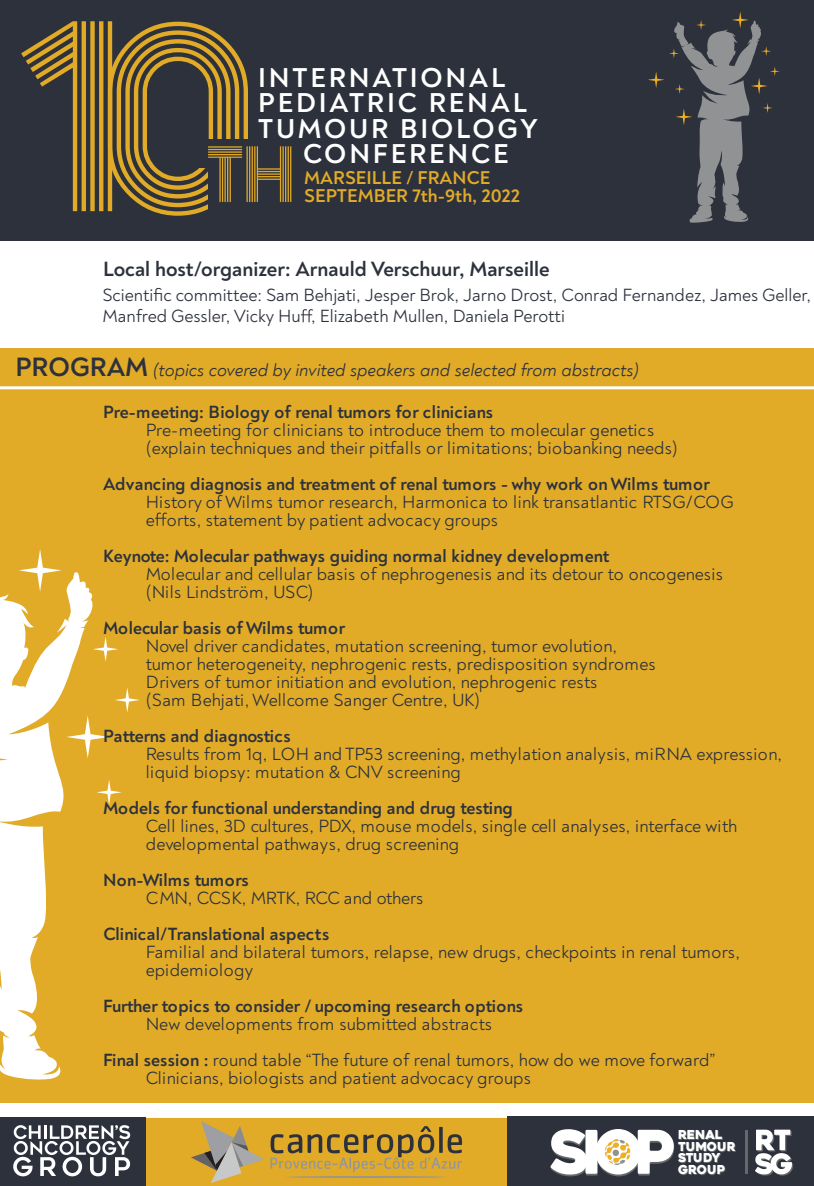
<style>
.page{position:relative;width:814px;height:1186px;background:#fff}
.page>*{position:absolute;margin:0;border:0;box-sizing:border-box;transform-origin:0 0}
.t1{font:700 27.75px "Noah";letter-spacing:.1em;color:#fff}
.t2{font:700 21px "Noah";color:#2c313c}
.t3{font:700 18.9px/18.5px "Noah";color:#e1ab28}
.t4{font:18px/18px "Noah";color:#2c313c}
.t5{font:700 18px "Noah";letter-spacing:.01em;color:#2c313c}
.t6{font:italic 18px "Noah";color:#2c313c}
.t7{font:18px "Noah";letter-spacing:.02em;color:#2c313c}
.t8{font:18px "Noah";letter-spacing:-.03em;color:#2c313c}
.t9{font:12.3px/11.6px "Heavitas";color:#fff}
.s1{font-weight:700;font-style:normal;font-size:27px}
.s2{font-weight:700}
</style>
<div class="page">
<div style="left:146px;top:1118px;width:361px;height:67px;background:#e1ab28"></div>
<div style="left:145px;top:1117px;width:363px;height:68px;border:1px solid #e1ab28"></div>
<div style="left:0;top:348px;width:814px;height:754px;background:#e1ab28"></div>
<div style="left:0;top:0;width:814px;height:240px;background:#2c313c"></div>
<svg style="left:21px;top:21px;width:270px;height:195px"></svg>
<svg style="left:648px;top:12px;width:132px;height:211px"></svg>
<svg style="left:0;top:572px;width:93px;height:508px"></svg>
<svg style="left:66px;top:715px;width:43px;height:43px"></svg>
<svg style="left:93px;top:637px;width:25px;height:24px"></svg>
<svg style="left:19px;top:549px;width:42px;height:42px"></svg>
<svg style="left:97px;top:780px;width:25px;height:24px"></svg>
<svg style="left:115px;top:687px;width:25px;height:25px"></svg>
<div style="left:507px;top:1116px;width:306px;height:69px;background:#2c313c"></div>
<div style="left:0;top:1116px;width:145px;height:69px;background:#2c313c"></div>
<svg style="left:755px;top:1129px;width:38px;height:46px"></svg>
<hr style="left:745px;top:1130px;width:2px;height:44px;background:#656969">
<svg style="left:13px;top:1125px;width:117px;height:51px"></svg>
<svg style="left:550px;top:1129px;width:124px;height:47px"></svg>
<svg style="left:301px;top:309px;width:12px;height:13px"></svg>
<hr style="left:0;top:386px;width:814px;height:3px;background:#fff">
<svg style="left:155px;top:512px;width:12px;height:13px"></svg>
<svg style="left:191px;top:1121px;width:73px;height:61px"></svg>
<hr style="left:286px;top:1175px;width:160px;height:2px;background:#939598;border-radius:50%">
<svg style="left:270px;top:1126px;width:192px;height:45px"></svg>
<h1 class="t1" style="left:258px;top:60px;width:249px">INTERNATIONAL</h1>
<h1 class="t1" style="left:258px;top:86px;width:270px">PEDIATRIC RENAL</h1>
<h1 class="t1" style="left:258px;top:111px;width:281px">TUMOUR BIOLOGY</h1>
<h1 class="t1" style="left:303px;top:136px;width:207px">CONFERENCE</h1>
<p class="t3" style="left:304px;top:168px;width:217px">MARSEILLE / FRANCE<br>SEPTEMBER 7th-9th, 2022</p>
<p class="t2" style="left:103px;top:255px;width:448px">Local host/organizer: Arnauld Verschuur, Marseille</p>
<p class="t4" style="left:102px;top:284px;width:710px;line-height:21.6px">Scientific committee: Sam Behjati, Jesper Brok, Jarno Drost, Conrad Fernandez, James Geller,<br>Manfred Gessler, Vicky Hu , Elizabeth Mullen, Daniela Perotti</p>
<p class="t6" style="left:16px;top:359px;width:625px"><span class="s1">PROGRAM</span> (topics covered by invited speakers and selected from abstracts)</p>
<p class="t5" style="left:103px;top:400px;width:391px">Pre-meeting: Biology of renal tumors for clinicians</p>
<p class="t4" style="left:146px;top:420px;width:533px">Pre-meeting for clinicians to introduce them to molecular genetics (explain techniques and their pitfalls or limitations; biobanking needs)</p>
<p class="t5" style="left:103px;top:472px;width:608px">Advancing diagnosis and treatment of renal tumors - why work onWilms tumor</p>
<p class="t4" style="left:146px;top:492px;width:589px">History of Wilms tumor research, Harmonica to link transatlantic RTSG/COG e orts, statement by patient advocacy groups</p>
<p class="t5" style="left:103px;top:544px;width:508px">Keynote: Molecular pathways guiding normal kidney development</p>
<p class="t4" style="left:146px;top:564px;width:579px">Molecular and cellular basis of nephrogenesis and its detour to oncogenesis (Nils Lindström, USC)</p>
<p class="t5" style="left:103px;top:616px;width:244px">Molecular basis ofWilms tumor</p>
<p class="t4" style="left:146px;top:636px;width:511px">Novel driver candidates, mutation screening, tumor evolution, tumor heterogeneity, nephrogenic rests, predisposition syndromes Drivers of tumor initiation and evolution, nephrogenic rests<br>(Sam Behjati, Wellcome Sanger Centre, UK)</p>
<p class="t5" style="left:103px;top:724px;width:189px">Patterns and diagnostics</p>
<p class="t4" style="left:146px;top:744px;width:638px">Results from 1q, LOH and TP53 screening, methylation analysis, miRNA expression, liquid biopsy: mutation &amp; CNV screening</p>
<p class="t5" style="left:103px;top:796px;width:411px">Models for functional understanding and drug testing</p>
<p class="t4" style="left:146px;top:816px;width:593px">Cell lines, 3D cultures, PDX, mouse models, single cell analyses, interface with developmental pathways, drug screening</p>
<p class="t5" style="left:103px;top:868px;width:147px">Non-Wilms tumors</p>
<p class="t8" style="left:146px;top:886px;width:279px">CMN, CCSK, MRTK, RCC and others</p>
<p class="t5" style="left:103px;top:922px;width:227px">Clinical/Translational aspects</p>
<p class="t4" style="left:146px;top:942px;width:596px">Familial and bilateral tumors, relapse, new drugs, checkpoints in renal tumors, epidemiology</p>
<p class="t5" style="left:103px;top:994px;width:421px">Further topics to consider / upcoming research options</p>
<p class="t4" style="left:103px;top:1005px;width:613px;line-height:36px;text-indent:43px">New developments from submitted abstracts<br><span class="s2">Final session :</span> round table “The future of renal tumors, how do we move forward”</p>
<p class="t7" style="left:146px;top:1066px;width:387px">Clinicians, biologists and patient advocacy groups</p>
<p class="t9" style="left:678px;top:1128px;width:59px">RENAL<br>TUMOUR<br>STUDY<br>GROUP</p>
</div>
